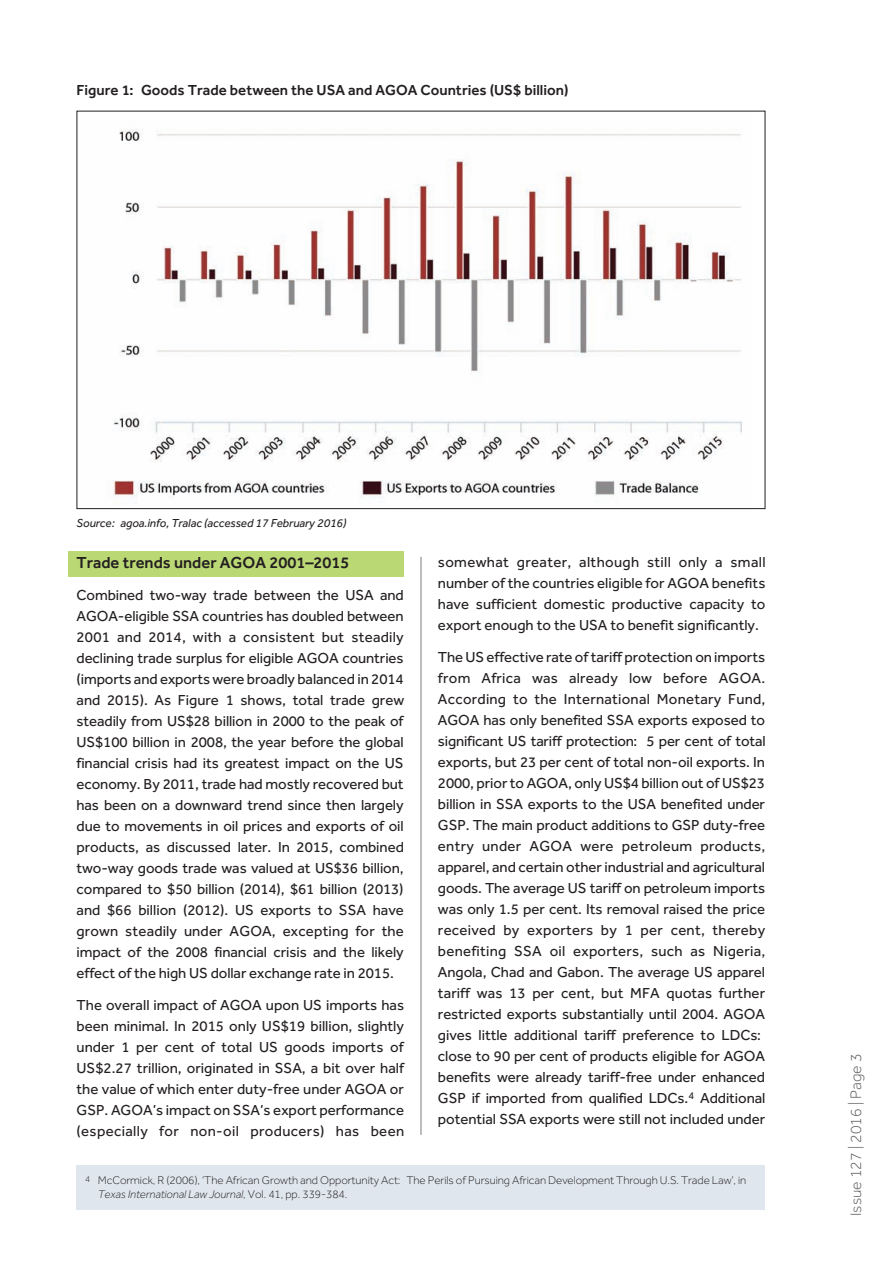
<style>
.page{position:relative;width:893px;height:1263px;background:#fff}
.page>*{position:absolute;margin:0;border:0;box-sizing:border-box;transform-origin:0 0}
.t1{font:500 16.5px "Effra";color:#231f20}
.t2{font:300 15.75px "Effra";color:#57585a}
.t3{font:15px/21px "Effra";letter-spacing:-.005em;color:#231f20;text-align:justify}
.t4{font:500 15px "Effra";color:#231f20}
.t5{font:italic 12px "Effra";letter-spacing:-.005em;color:#231f20}
.t6{font:300 11.55px/14.2px "Effra";letter-spacing:-.01em;color:#231f20}
.s1{font-size:9px}
.s2{font-style:italic}
</style>
<div class="page">
<div style="left:68px;top:551px;width:336px;height:26px;background:#bad874"></div>
<hr style="left:420px;top:557px;width:2px;height:578px;background:#a8a9ad">
<div style="left:77px;top:1165px;width:688px;height:45px;background:#dfe6ee"></div>
<img style="left:113px;top:129px;width:629px;height:375px">
<p class="t4" style="left:77px;top:81px;width:493px">Figure 1: Goods Trade between the USA and AGOA Countries (US$ billion)</p>
<p class="t5" style="left:77px;top:516px;width:271px">Source: agoa.info, Tralac (accessed 17 February 2016)</p>
<p class="t1" style="left:77px;top:553px;width:274px">Trade trends under AGOA 2001–2015</p>
<p class="t3" style="left:77px;top:584px;width:329px">Combined two-way trade between the USA and AGOA-eligible SSA countries has doubled between 2001 and 2014, with a consistent but steadily declining trade surplus for eligible AGOA countries (imports and exports were broadly balanced in 2014 and 2015). As Figure 1 shows, total trade grew steadily from US$28 billion in 2000 to the peak of US$100 billion in 2008, the year before the global financial crisis had its greatest impact on the US economy. By 2011, trade had mostly recovered but has been on a downward trend since then largely due to movements in oil prices and exports of oil products, as discussed later. In 2015, combined two-way goods trade was valued at US$36 billion, compared to $50 billion (2014), $61 billion (2013) and $66 billion (2012). US exports to SSA have grown steadily under AGOA, excepting for the impact of the 2008 financial crisis and the likely effect of the high US dollar exchange rate in 2015.</p>
<p class="t3" style="left:77px;top:994px;width:329px">The overall impact of AGOA upon US imports has been minimal. In 2015 only US$19 billion, slightly under 1 per cent of total US goods imports of US$2.27 trillion, originated in SSA, a bit over half the value of which enter duty-free under AGOA or GSP. AGOA’s impact on SSA’s export performance (especially for non-oil producers) has been</p>
<p class="t3" style="left:438px;top:552px;width:329px">somewhat greater, although still only a small number of the countries eligible for AGOA benefits have sufficient domestic productive capacity to export enough to the USA to benefit significantly.</p>
<p class="t3" style="left:438px;top:646px;width:329px">The US effective rate of tariff protection on imports from Africa was already low before AGOA.<br>According to the International Monetary Fund, AGOA has only benefited SSA exports exposed to significant US tariff protection: 5 per cent of total exports, but 23 per cent of total non-oil exports. In 2000, prior to AGOA, only US$4 billion out of US$23 billion in SSA exports to the USA benefited under GSP. The main product additions to GSP duty-free entry under AGOA were petroleum products, apparel, and certain other industrial and agricultural goods. The average US tariff on petroleum imports was only 1.5 per cent. Its removal raised the price received by exporters by 1 per cent, thereby benefiting SSA oil exporters, such as Nigeria, Angola, Chad and Gabon. The average US apparel tariff was 13 per cent, but MFA quotas further restricted exports substantially until 2004. AGOA gives little additional tariff preference to LDCs: close to 90 per cent of products eligible for AGOA benefits were already tariff-free under enhanced GSP if imported from qualified LDCs.<sup>4</sup> Additional potential SSA exports were still not included under</p>
<p class="t6" style="left:98px;top:1172px;width:650px;text-indent:-13px"><span class="s1">4</span> McCormick, R (2006), ‘The African Growth and Opportunity Act: The Perils of Pursuing African Development Through U.S. Trade Law’, in<br><span class="s2">Texas International Law Journal</span>, Vol. 41, pp. 339-384.</p>
<p class="t2" style="left:847px;top:1216px;width:164px;rotate:-90deg">Issue 127 | 2016 | Page 3</p>
</div>
